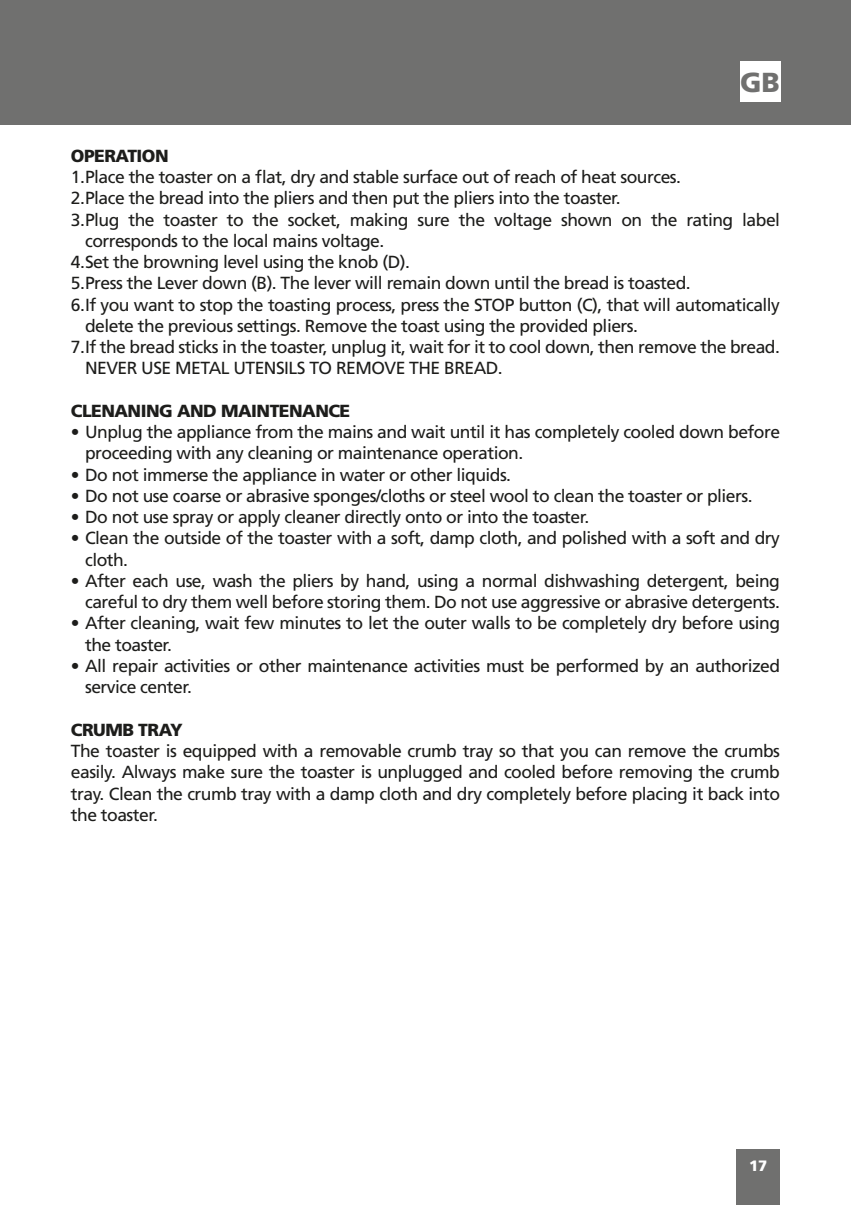
<style>
.page{position:relative;width:851px;height:1205px;background:#fff}
.page>*{position:absolute;margin:0;border:0;box-sizing:border-box;transform-origin:0 0}
.t1{font:900 27.5px "Frutiger LT Std";color:#70706f}
.t2{font:17.5px/21.2px "Frutiger LT Std";letter-spacing:-.03em;color:#1d1d1b}
.t3{font:900 17.5px "Frutiger LT Std";letter-spacing:-.03em;color:#1d1d1b}
.t4{font:900 15px "Frutiger LT Std";color:#fff}
</style>
<div class="page">
<div style="left:0;top:0;width:850px;height:125px;background:#70706f"></div>
<div style="left:736px;top:1149px;width:44px;height:56px;background:#70706f"></div>
<div style="left:740px;top:61px;width:40px;height:41px;background:#fff"></div>
<h1 class="t1" style="left:740px;top:66px;width:41px">GB</h1>
<p class="t3" style="left:71px;top:145px;width:99px">OPERATION</p>
<p class="t2" style="left:71px;top:167px;width:611px">1.Place the toaster on a flat, dry and stable surface out of reach of heat sources.</p>
<p class="t2" style="left:71px;top:188px;width:551px">2.Place the bread into the pliers and then put the pliers into the toaster.</p>
<p class="t2" style="left:71px;top:209px;width:710px">3.Plug the toaster to the socket, making sure the voltage shown on the rating label</p>
<p class="t2" style="left:85px;top:230px;width:301px">corresponds to the local mains voltage.</p>
<p class="t2" style="left:71px;top:252px;width:340px">4.Set the browning level using the knob (D).</p>
<p class="t2" style="left:71px;top:273px;width:621px">5.Press the Lever down (B). The lever will remain down until the bread is toasted.</p>
<p class="t2" style="left:71px;top:294px;width:710px">6.If you want to stop the toasting process, press the STOP button (C), that will automatically</p>
<p class="t2" style="left:85px;top:315px;width:554px">delete the previous settings. Remove the toast using the provided pliers.</p>
<p class="t2" style="left:71px;top:337px;width:710px">7.If the bread sticks in the toaster, unplug it, wait for it to cool down, then remove the bread.</p>
<p class="t2" style="left:85px;top:358px;width:419px">NEVER USE METAL UTENSILS TO REMOVE THE BREAD.</p>
<p class="t3" style="left:71px;top:400px;width:281px">CLENANING AND MAINTENANCE</p>
<p class="t2" style="left:85px;top:422px;width:696px;text-indent:-14px">• Unplug the appliance from the mains and wait until it has completely cooled down before proceeding with any cleaning or maintenance operation.</p>
<p class="t2" style="left:71px;top:464px;width:441px">• Do not immerse the appliance in water or other liquids.</p>
<p class="t2" style="left:71px;top:485px;width:683px">• Do not use coarse or abrasive sponges/cloths or steel wool to clean the toaster or pliers.</p>
<p class="t2" style="left:71px;top:507px;width:520px">• Do not use spray or apply cleaner directly onto or into the toaster.</p>
<p class="t2" style="left:85px;top:528px;width:696px;text-indent:-14px">• Clean the outside of the toaster with a soft, damp cloth, and polished with a soft and dry cloth.</p>
<p class="t2" style="left:71px;top:570px;width:710px;text-align:right">• After each use, wash the pliers by hand, using a normal dishwashing detergent, being careful to dry them well before storing them. Do not use aggressive or abrasive detergents.</p>
<p class="t2" style="left:85px;top:613px;width:696px;text-indent:-14px">• After cleaning, wait few minutes to let the outer walls to be completely dry before using the toaster.</p>
<p class="t2" style="left:85px;top:655px;width:696px;text-indent:-14px">• All repair activities or other maintenance activities must be performed by an authorized service center.</p>
<p class="t3" style="left:71px;top:719px;width:113px">CRUMB TRAY</p>
<p class="t2" style="left:71px;top:740px;width:710px;text-align:justify">The toaster is equipped with a removable crumb tray so that you can remove the crumbs easily. Always make sure the toaster is unplugged and cooled before removing the crumb tray. Clean the crumb tray with a damp cloth and dry completely before placing it back into the toaster.</p>
<p class="t4" style="left:749px;top:1156px;width:20px">17</p>
</div>
